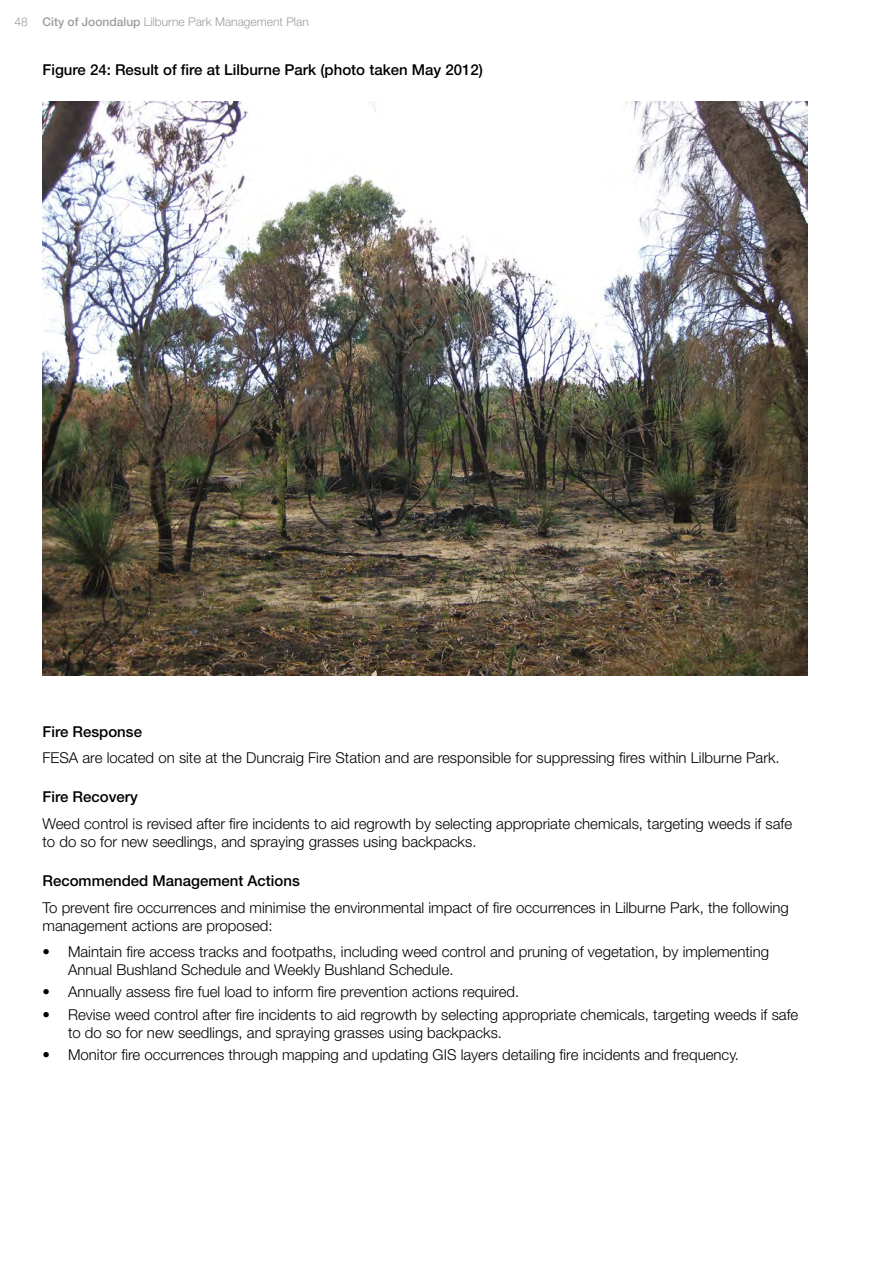
<style>
.page{position:relative;width:893px;height:1263px;background:#fff}
.page>*{position:absolute;margin:0;border:0;box-sizing:border-box;transform-origin:0 0}
.TEXT__Body{font:300 15px/18px "Helvetica Neue";color:#000}
.TEXT__Figures{font:500 15px "Helvetica Neue";color:#000}
.Sub_Head_Level_2A_ke{font:500 15px "Helvetica Neue";color:#000}
.t1{font:300 12px "Helvetica Neue";color:#9d9d9c}
.s1{font-weight:500}
</style>
<div class="page">
<img style="left:43px;top:102px;width:765px;height:574px">
<p class="t1" style="left:15px;top:14px;width:296px">48 <span class="s1">City of Joondalup</span> Lilburne Park Management Plan</p>
<p class="TEXT__Figures" style="left:43px;top:61px;width:442px">Figure 24: Result of fire at Lilburne Park (photo taken May 2012)</p>
<p class="Sub_Head_Level_2A_ke" style="left:43px;top:722px;width:101px">Fire Response</p>
<p class="TEXT__Body" style="left:43px;top:748px;width:739px">FESA are located on site at the Duncraig Fire Station and are responsible for suppressing fires within Lilburne Park.</p>
<p class="Sub_Head_Level_2A_ke" style="left:43px;top:788px;width:97px">Fire Recovery</p>
<p class="TEXT__Body" style="left:43px;top:814px;width:751px">Weed control is revised after fire incidents to aid regrowth by selecting appropriate chemicals, targeting weeds if safe to do so for new seedlings, and spraying grasses using backpacks.</p>
<p class="Sub_Head_Level_2A_ke" style="left:43px;top:872px;width:259px">Recommended Management Actions</p>
<p class="TEXT__Body" style="left:43px;top:898px;width:748px">To prevent fire occurrences and minimise the environmental impact of fire occurrences in Lilburne Park, the following management actions are proposed:</p>
<p class="TEXT__Body" style="left:68px;top:942px;width:702px;text-indent:-26px">• Maintain fire access tracks and footpaths, including weed control and pruning of vegetation, by implementing<br>Annual Bushland Schedule and Weekly Bushland Schedule.</p>
<p class="TEXT__Body" style="left:43px;top:983px;width:478px">• Annually assess fire fuel load to inform fire prevention actions required.</p>
<p class="TEXT__Body" style="left:68px;top:1005px;width:732px;text-indent:-26px">• Revise weed control after fire incidents to aid regrowth by selecting appropriate chemicals, targeting weeds if safe to do so for new seedlings, and spraying grasses using backpacks.</p>
<p class="TEXT__Body" style="left:43px;top:1045px;width:698px">• Monitor fire occurrences through mapping and updating GIS layers detailing fire incidents and frequency.</p>
</div>
